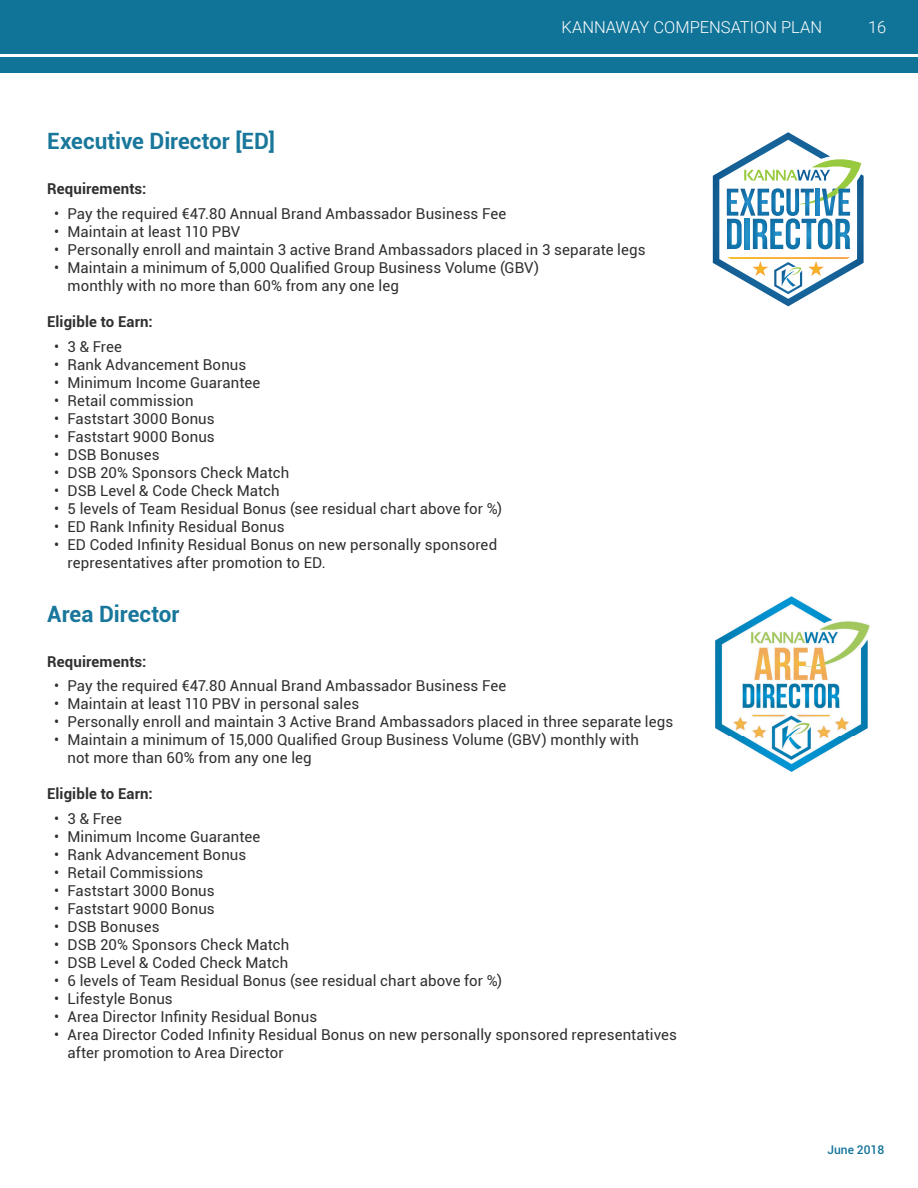
<style>
.page{position:relative;width:918px;height:1188px;background:#fff}
.page>*{position:absolute;margin:0;border:0;box-sizing:border-box;transform-origin:0 0}
.t1{font:700 22.5px "Roboto";color:#19779b}
.t2{font:300 16.5px "Roboto";color:#fff}
.t3{font:15px/18px "Roboto";letter-spacing:.005em;color:#312f30}
.t4{font:700 15px "Roboto";letter-spacing:.005em;color:#312f30}
.t5{font:500 12px "Roboto";color:#107398}
</style>
<div class="page">
<div style="left:0;top:0;width:918px;height:54px;background:#107398"></div>
<div style="left:0;top:57px;width:918px;height:15px;background:#107398"></div>
<svg style="left:713px;top:132px;width:151px;height:174px"></svg>
<img style="left:716px;top:597px;width:154px;height:175px">
<p class="t2" style="left:562px;top:15px;width:262px">KANNAWAY COMPENSATION PLAN</p>
<p class="t2" style="left:868px;top:16px;width:20px">16</p>
<h1 class="t1" style="left:47px;top:125px;width:229px">Executive Director [ED]</h1>
<p class="t4" style="left:47px;top:178px;width:101px">Requirements:</p>
<p class="t3" style="left:54px;top:204px;width:454px">• Pay the required €47.80 Annual Brand Ambassador Business Fee</p>
<p class="t3" style="left:54px;top:222px;width:188px">• Maintain at least 110 PBV</p>
<p class="t3" style="left:54px;top:240px;width:593px">• Personally enroll and maintain 3 active Brand Ambassadors placed in 3 separate legs</p>
<p class="t3" style="left:68px;top:258px;width:473px;text-indent:-14px">• Maintain a minimum of 5,000 Qualified Group Business Volume (GBV) monthly with no more than 60% from any one leg</p>
<p class="t4" style="left:47px;top:311px;width:107px">Eligible to Earn:</p>
<p class="t3" style="left:54px;top:337px;width:70px">• 3 &amp; Free</p>
<p class="t3" style="left:54px;top:355px;width:194px">• Rank Advancement Bonus</p>
<p class="t3" style="left:54px;top:373px;width:208px">• Minimum Income Guarantee</p>
<p class="t3" style="left:54px;top:391px;width:141px">• Retail commission</p>
<p class="t3" style="left:54px;top:409px;width:162px">• Faststart 3000 Bonus</p>
<p class="t3" style="left:54px;top:427px;width:162px">• Faststart 9000 Bonus</p>
<p class="t3" style="left:54px;top:445px;width:107px">• DSB Bonuses</p>
<p class="t3" style="left:54px;top:463px;width:237px">• DSB 20% Sponsors Check Match</p>
<p class="t3" style="left:54px;top:481px;width:227px">• DSB Level &amp; Code Check Match</p>
<p class="t3" style="left:54px;top:499px;width:450px">• 5 levels of Team Residual Bonus (see residual chart above for %)</p>
<p class="t3" style="left:54px;top:517px;width:232px">• ED Rank Infinity Residual Bonus</p>
<p class="t3" style="left:68px;top:535px;width:431px;text-indent:-14px">• ED Coded Infinity Residual Bonus on new personally sponsored representatives after promotion to ED.</p>
<h1 class="t1" style="left:47px;top:598px;width:134px">Area Director</h1>
<p class="t4" style="left:47px;top:651px;width:101px">Requirements:</p>
<p class="t3" style="left:54px;top:676px;width:454px">• Pay the required €47.80 Annual Brand Ambassador Business Fee</p>
<p class="t3" style="left:54px;top:694px;width:307px">• Maintain at least 110 PBV in personal sales</p>
<p class="t3" style="left:54px;top:712px;width:621px">• Personally enroll and maintain 3 Active Brand Ambassadors placed in three separate legs</p>
<p class="t3" style="left:68px;top:730px;width:573px;text-indent:-14px">• Maintain a minimum of 15,000 Qualified Group Business Volume (GBV) monthly with not more than 60% from any one leg</p>
<p class="t4" style="left:47px;top:783px;width:107px">Eligible to Earn:</p>
<p class="t3" style="left:54px;top:809px;width:70px">• 3 &amp; Free</p>
<p class="t3" style="left:54px;top:827px;width:208px">• Minimum Income Guarantee</p>
<p class="t3" style="left:54px;top:845px;width:194px">• Rank Advancement Bonus</p>
<p class="t3" style="left:54px;top:863px;width:151px">• Retail Commissions</p>
<p class="t3" style="left:54px;top:881px;width:162px">• Faststart 3000 Bonus</p>
<p class="t3" style="left:54px;top:899px;width:162px">• Faststart 9000 Bonus</p>
<p class="t3" style="left:54px;top:917px;width:107px">• DSB Bonuses</p>
<p class="t3" style="left:54px;top:935px;width:237px">• DSB 20% Sponsors Check Match</p>
<p class="t3" style="left:54px;top:953px;width:236px">• DSB Level &amp; Coded Check Match</p>
<p class="t3" style="left:54px;top:971px;width:450px">• 6 levels of Team Residual Bonus (see residual chart above for %)</p>
<p class="t3" style="left:54px;top:989px;width:120px">• Lifestyle Bonus</p>
<p class="t3" style="left:54px;top:1007px;width:265px">• Area Director Infinity Residual Bonus</p>
<p class="t3" style="left:67px;top:1025px;width:611px;text-indent:-13px">• Area Director Coded Infinity Residual Bonus on new personally sponsored representatives after promotion to Area Director</p>
<p class="t5" style="left:827px;top:1141px;width:58px">June 2018</p>
</div>
